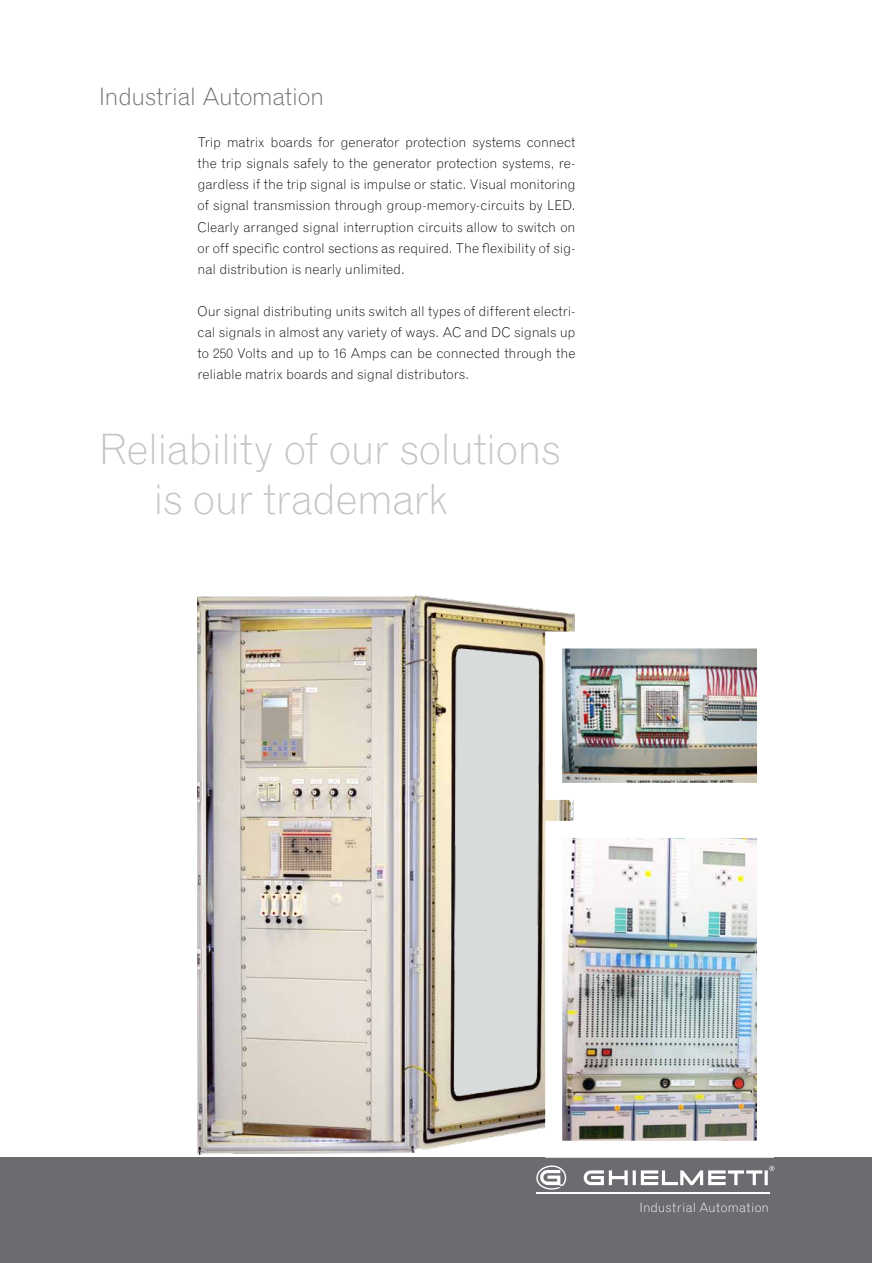
<style>
.page{position:relative;width:872px;height:1263px;background:#fff}
.page>*{position:absolute;margin:0;border:0;box-sizing:border-box;transform-origin:0 0}
.t1{font:300 42px/50.4px "Grotesque MT Std";letter-spacing:-.03em;color:#c3c5c8}
.t2{font:300 24px "Grotesque MT Std";letter-spacing:-.025em;color:#6d6a70}
.t3{font:300 13.5px/21px "Grotesque MT Std";letter-spacing:-.01em;color:#000;text-align:justify}
.t4{font:300 12.9px "Grotesque MT Std";letter-spacing:.01em;color:#fff}
</style>
<div class="page">
<div style="left:0;top:1158px;width:872px;height:105px;background:#6d6a70"></div>
<img style="left:197px;top:596px;width:378px;height:559px">
<img style="left:536px;top:623px;width:221px;height:185px">
<img style="left:536px;top:812px;width:246px;height:354px">
<hr style="left:535px;top:1193px;width:234px;height:1px;background:#fff">
<svg style="left:536px;top:1165px;width:30px;height:24px"></svg>
<svg style="left:583px;top:1166px;width:191px;height:19px"></svg>
<h2 class="t2" style="left:99px;top:82px;width:227px">Industrial Automation</h2>
<p class="t3" style="left:197px;top:132px;width:379px">Trip matrix boards for generator protection systems connect the trip signals safely to the generator protection systems, re&shy;gardless if the trip signal is impulse or static. Visual monitoring of signal transmission through group-memory-circuits by LED.<br>Clearly arranged signal interruption circuits allow to switch on or off specific control sections as required. The flexibility of sig&shy;nal distribution is nearly unlimited.</p>
<p class="t3" style="left:197px;top:300px;width:379px">Our signal distributing units switch all types of different electri&shy;cal signals in almost any variety of ways. AC and DC signals up to 250 Volts and up to 16 Amps can be connected through the reliable matrix boards and signal distributors.</p>
<h1 class="t1" style="left:153px;top:424px;width:409px;text-indent:-54px">Reliability of our solutions is our trademark</h1>
<p class="t4" style="left:639px;top:1200px;width:131px">Industrial Automation</p>
</div>
